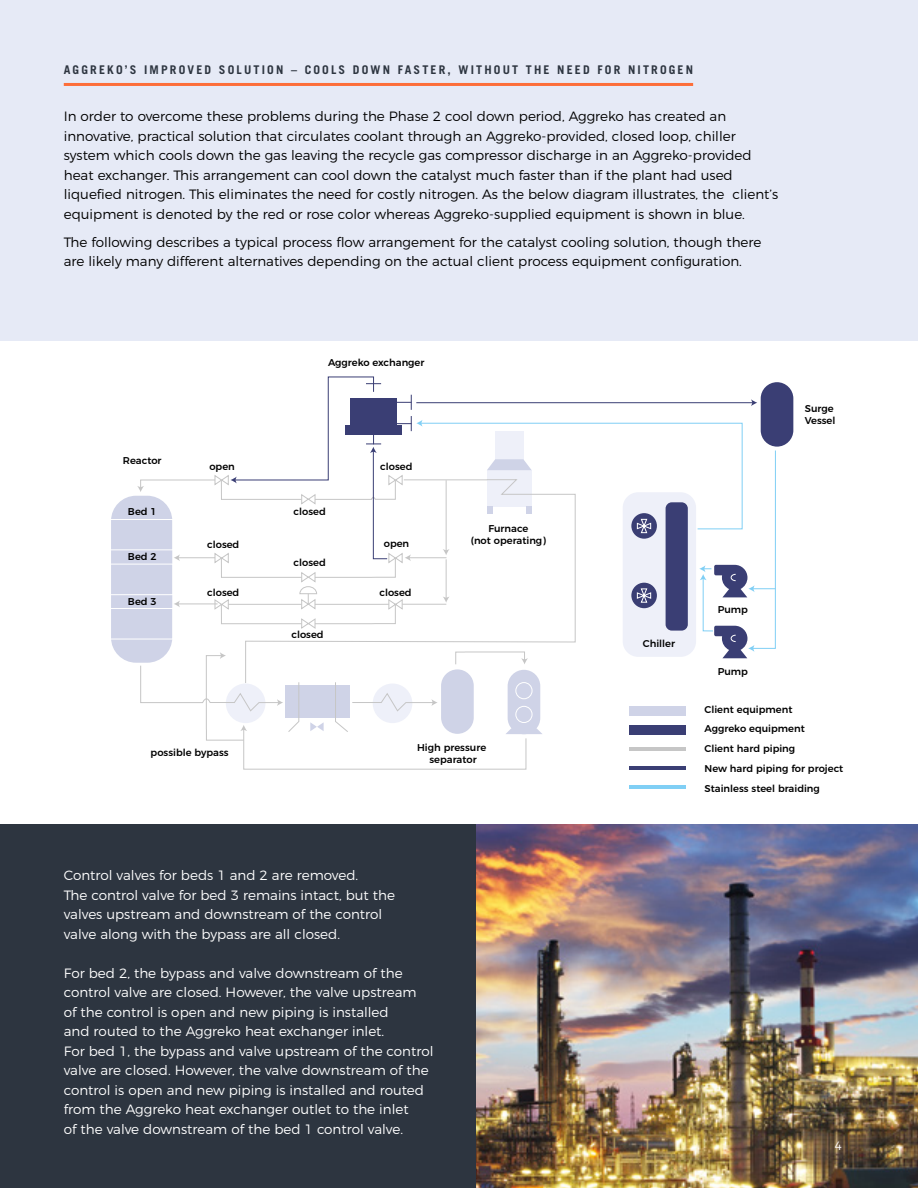
<style>
.page{position:relative;width:918px;height:1188px;background:#fff}
.page>*{position:absolute;margin:0;border:0;box-sizing:border-box;transform-origin:0 0}
.t1{font:300 13.5px/19.5px "Montserrat";color:#000}
.t2{font:300 13.5px/19.5px "Montserrat";color:#fff}
.t3{font:700 12px "Trade Gothic";letter-spacing:.18em;color:#2d3540}
.t4{font:300 12px "Montserrat";color:#fff}
.t5{font:500 9.9px/19.8px "Montserrat";color:#000}
</style>
<div class="page">
<div style="left:0;top:825px;width:476px;height:363px;background:#2d3540"></div>
<img style="left:476px;top:825px;width:442px;height:363px">
<div style="left:0;top:0;width:918px;height:340px;background:#e6eaf6"></div>
<hr style="left:64px;top:83px;width:629px;height:3px;background:#fd6e39">
<div style="left:111px;top:496px;width:61px;height:167px;background:#cfd3e7;border-radius:25px"></div>
<div style="left:110px;top:519px;width:64px;height:31px;border:1px solid #fff"></div>
<div style="left:110px;top:564px;width:64px;height:31px;border:1px solid #fff"></div>
<div style="left:110px;top:608px;width:64px;height:31px;border:1px solid #fff"></div>
<div style="left:761px;top:382px;width:32px;height:65px;background:#3a3e74;border-radius:16px"></div>
<hr style="left:630px;top:786px;width:56px;height:3px;background:#80cff5">
<svg style="left:137px;top:376px;width:639px;height:394px"></svg>
<p class="t3" style="left:64px;top:63px;width:631px">AGGREKO’S IMPROVED SOLUTION – COOLS DOWN FASTER, WITHOUT THE NEED FOR NITROGEN</p>
<p class="t1" style="left:64px;top:106px;width:716px">In order to overcome these problems during the Phase 2 cool down period, Aggreko has created an innovative, practical solution that circulates coolant through an Aggreko-provided, closed loop, chiller system which cools down the gas leaving the recycle gas compressor discharge in an Aggreko-provided heat exchanger. This arrangement can cool down the catalyst much faster than if the plant had used liquefied nitrogen. This eliminates the need for costly nitrogen. As the below diagram illustrates, the client’s equipment is denoted by the red or rose color whereas Aggreko-supplied equipment is shown in blue.</p>
<p class="t1" style="left:64px;top:231px;width:699px">The following describes a typical process flow arrangement for the catalyst cooling solution, though there are likely many different alternatives depending on the actual client process equipment configuration.</p>
<p class="t5" style="left:123px;top:450px;width:40px">Reactor</p>
<p class="t5" style="left:128px;top:501px;width:30px">Bed 1</p>
<p class="t5" style="left:128px;top:546px;width:30px">Bed 2</p>
<p class="t5" style="left:128px;top:590px;width:30px">Bed 3</p>
<p class="t5" style="left:209px;top:455px;width:27px">open</p>
<p class="t5" style="left:207px;top:534px;width:34px">closed</p>
<p class="t5" style="left:328px;top:352px;width:98px">Aggreko exchanger</p>
<p class="t5" style="left:294px;top:501px;width:34px">closed</p>
<p class="t5" style="left:294px;top:552px;width:34px">closed</p>
<p class="t5" style="left:380px;top:456px;width:34px">closed</p>
<p class="t5" style="left:384px;top:533px;width:27px">open</p>
<p class="t5" style="left:207px;top:581px;width:34px">closed</p>
<p class="t5" style="left:379px;top:581px;width:34px">closed</p>
<p class="t5" style="left:291px;top:624px;width:34px">closed</p>
<p class="t5" style="left:471px;top:522px;width:76px;line-height:11.9px;text-align:center">Furnace<br>(not operating)</p>
<p class="t5" style="left:151px;top:742px;width:80px">possible bypass</p>
<p class="t5" style="left:417px;top:740px;width:71px;line-height:11.9px;text-align:center">High pressure separator</p>
<p class="t2" style="left:64px;top:865px;width:333px">Control valves for beds 1 and 2 are removed.<br>The control valve for bed 3 remains intact, but the valves upstream and downstream of the control valve along with the bypass are all closed.</p>
<p class="t2" style="left:64px;top:962px;width:371px">For bed 2, the bypass and valve downstream of the control valve are closed. However, the valve upstream<br>of the control is open and new piping is installed<br>and routed to the Aggreko heat exchanger inlet.<br>For bed 1, the bypass and valve upstream of the control valve are closed. However, the valve downstream of the control is open and new piping is installed and routed from the Aggreko heat exchanger outlet to the inlet<br>of the valve downstream of the bed 1 control valve.</p>
<p class="t5" style="left:805px;top:402px;width:32px;line-height:11.9px">Surge<br>Vessel</p>
<p class="t5" style="left:643px;top:632px;width:34px">Chiller</p>
<p class="t5" style="left:718px;top:599px;width:32px">Pump</p>
<p class="t5" style="left:718px;top:660px;width:32px">Pump</p>
<p class="t5" style="left:705px;top:698px;width:140px">Client equipment<br>Aggreko equipment<br>Client hard piping<br>New hard piping for project<br>Stainless steel braiding</p>
<p class="t4" style="left:835px;top:1137px;width:8px">4</p>
</div>
